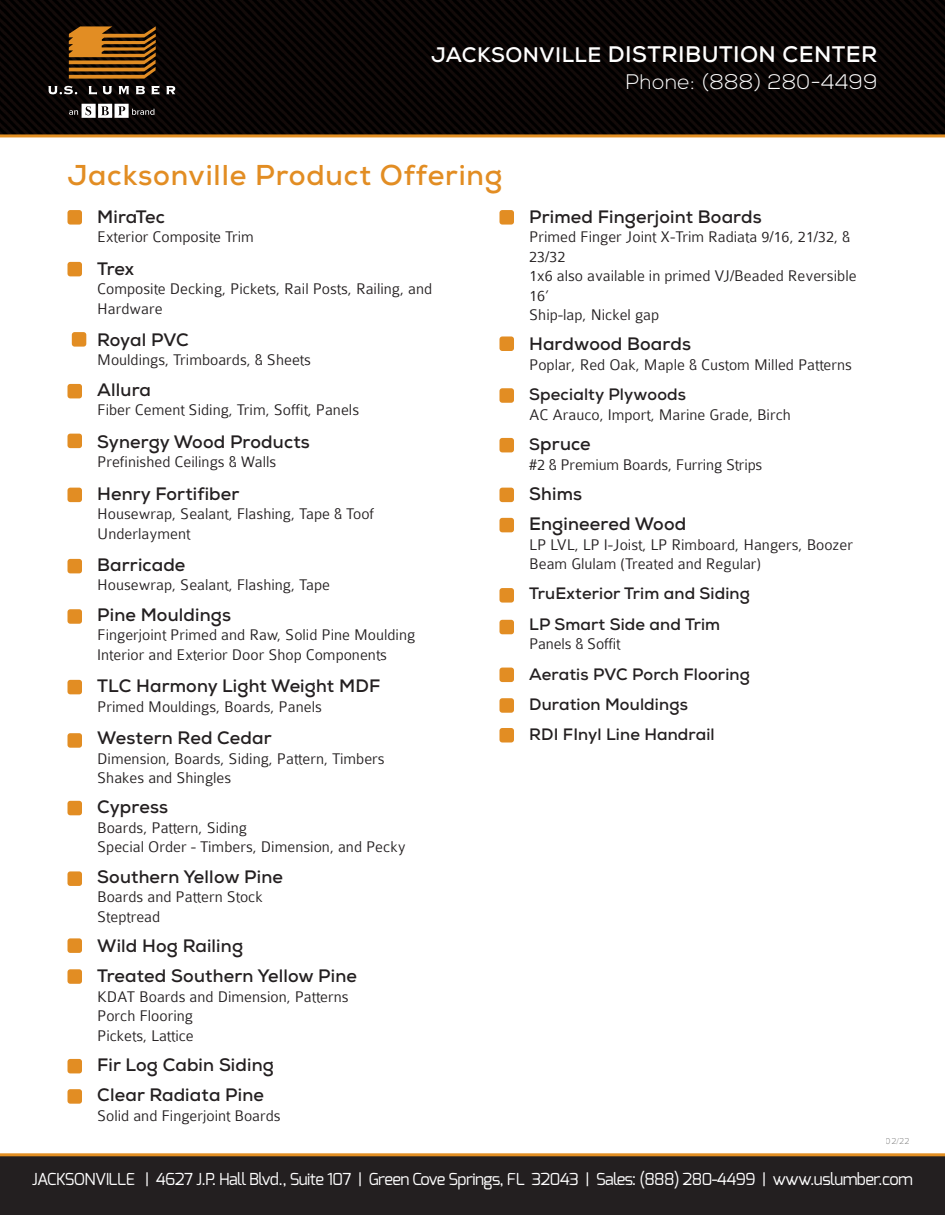
<style>
.page{position:relative;width:945px;height:1215px;background:#fff}
.page>*{position:absolute;margin:0;border:0;box-sizing:border-box;transform-origin:0 0}
.t1{font:700 28.65px "Nexa";letter-spacing:.03em;color:#e28d23}
.t2{font:700 22.5px "Nexa";letter-spacing:.02em;color:#fff}
.t3{font:300 21px "Nexa";letter-spacing:.02em;color:#fff}
.adress{font:700 18px "Nexa";letter-spacing:.01em;color:#231f20}
.adress-2{font:700 18px "Nexa";letter-spacing:-.01em;color:#231f20}
.adress-3{font:300 16.5px/19.5px "Colaborate";color:#231f20}
.t4{font:700 16.5px/19.5px "Nexa";letter-spacing:.01em;color:#231f20}
.t5{font:16.5px "Exo";letter-spacing:-.035em;color:#fff}
.t6{font:300 9px "Proxima Nova";color:#636363}
.s1{font-size:21px}
.s2{font-family:"Nexa";font-weight:700}
.s3{font-size:16.5px}
.s4{font-family:"Colaborate";font-weight:300}
</style>
<div class="page">
<div style="left:0;top:1155px;width:945px;height:60px;background:#231f20"></div>
<img style="left:0;top:0;width:945px;height:134px">
<svg style="left:69px;top:26px;width:87px;height:53px;background:#875315"></svg>
<svg style="left:89px;top:86px;width:8px;height:9px"></svg>
<svg style="left:103px;top:86px;width:9px;height:8px"></svg>
<svg style="left:119px;top:86px;width:10px;height:8px"></svg>
<svg style="left:136px;top:86px;width:9px;height:8px"></svg>
<svg style="left:151px;top:86px;width:8px;height:9px"></svg>
<svg style="left:166px;top:86px;width:9px;height:8px"></svg>
<svg style="left:48px;top:86px;width:29px;height:8px"></svg>
<svg style="left:69px;top:104px;width:85px;height:14px"></svg>
<hr style="left:0;top:134px;width:945px;height:3px;background:#e28f23">
<hr style="left:0;top:1153px;width:945px;height:3px;background:#e28f23">
<div style="left:67px;top:210px;width:15px;height:15px;background:#e28d23;border-radius:3px"></div>
<div style="left:499px;top:210px;width:15px;height:15px;background:#e28d23;border-radius:3px"></div>
<div style="left:499px;top:388px;width:15px;height:15px;background:#e28d23;border-radius:3px"></div>
<div style="left:499px;top:336px;width:15px;height:15px;background:#e28d23;border-radius:3px"></div>
<div style="left:67px;top:262px;width:15px;height:14px;background:#e28d23;border-radius:3px"></div>
<div style="left:72px;top:332px;width:14px;height:15px;background:#e28d23;border-radius:3px"></div>
<div style="left:67px;top:384px;width:15px;height:14px;background:#e28d23;border-radius:3px"></div>
<div style="left:67px;top:434px;width:15px;height:14px;background:#e28d23;border-radius:3px"></div>
<div style="left:67px;top:488px;width:15px;height:14px;background:#e28d23;border-radius:3px"></div>
<div style="left:67px;top:559px;width:15px;height:14px;background:#e28d23;border-radius:3px"></div>
<div style="left:67px;top:609px;width:15px;height:15px;background:#e28d23;border-radius:3px"></div>
<div style="left:67px;top:680px;width:15px;height:14px;background:#e28d23;border-radius:3px"></div>
<div style="left:67px;top:733px;width:15px;height:15px;background:#e28d23;border-radius:3px"></div>
<div style="left:67px;top:801px;width:15px;height:14px;background:#e28d23;border-radius:3px"></div>
<div style="left:67px;top:871px;width:15px;height:15px;background:#e28d23;border-radius:3px"></div>
<div style="left:499px;top:668px;width:15px;height:14px;background:#e28d23;border-radius:3px"></div>
<div style="left:499px;top:588px;width:15px;height:15px;background:#e28d23;border-radius:3px"></div>
<div style="left:499px;top:488px;width:15px;height:14px;background:#e28d23;border-radius:3px"></div>
<div style="left:499px;top:518px;width:15px;height:14px;background:#e28d23;border-radius:3px"></div>
<div style="left:499px;top:438px;width:15px;height:14px;background:#e28d23;border-radius:3px"></div>
<div style="left:499px;top:728px;width:15px;height:15px;background:#e28d23;border-radius:3px"></div>
<div style="left:499px;top:698px;width:15px;height:15px;background:#e28d23;border-radius:3px"></div>
<div style="left:499px;top:620px;width:15px;height:14px;background:#e28d23;border-radius:3px"></div>
<div style="left:67px;top:969px;width:15px;height:15px;background:#e28d23;border-radius:3px"></div>
<div style="left:67px;top:1059px;width:15px;height:14px;background:#e28d23;border-radius:3px"></div>
<div style="left:67px;top:1089px;width:15px;height:15px;background:#e28d23;border-radius:3px"></div>
<div style="left:67px;top:938px;width:15px;height:15px;background:#e28d23;border-radius:3px"></div>
<p class="t2" style="left:431px;top:40px;width:448px"><span class="s1">JACKSONVILLE</span> DISTRIBUTION CENTER</p>
<p class="t3" style="left:626px;top:70px;width:253px">Phone: (888) 280-4499</p>
<p class="t1" style="left:68px;top:156px;width:437px">Jacksonville Product Offering</p>
<p class="adress" style="left:97px;top:205px;width:69px">MiraTec</p>
<p class="adress-3" style="left:97px;top:227px;width:158px">Exterior Composite Trim</p>
<p class="adress" style="left:97px;top:257px;width:39px">Trex</p>
<p class="adress-3" style="left:97px;top:279px;width:337px">Composite Decking, Pickets, Rail Posts, Railing, and<br>Hardware</p>
<p class="adress-2" style="left:97px;top:328px;width:93px">Royal PVC</p>
<p class="adress-3" style="left:97px;top:351px;width:215px">Mouldings, Trimboards, &amp; Sheets</p>
<p class="adress" style="left:97px;top:378px;width:55px">Allura</p>
<p class="adress-3" style="left:97px;top:400px;width:264px">Fiber Cement Siding, Trim, Soffit, Panels</p>
<p class="adress" style="left:97px;top:430px;width:214px">Synergy Wood Products</p>
<p class="adress-3" style="left:97px;top:452px;width:181px">Prefinished Ceilings &amp; Walls</p>
<p class="adress" style="left:97px;top:482px;width:144px">Henry Fortifiber</p>
<p class="adress-3" style="left:97px;top:504px;width:278px">Housewrap, Sealant, Flashing, Tape &amp; Toof<br>Underlayment</p>
<p class="adress" style="left:97px;top:553px;width:90px">Barricade</p>
<p class="adress-3" style="left:97px;top:576px;width:234px">Housewrap, Sealant, Flashing, Tape</p>
<p class="adress" style="left:97px;top:603px;width:135px">Pine Mouldings</p>
<p class="adress-3" style="left:97px;top:625px;width:320px">Fingerjoint Primed and Raw, Solid Pine Moulding<br>Interior and Exterior Door Shop Components</p>
<p class="adress" style="left:97px;top:674px;width:285px">TLC Harmony Light Weight MDF</p>
<p class="adress-3" style="left:97px;top:697px;width:226px">Primed Mouldings, Boards, Panels</p>
<p class="adress" style="left:97px;top:726px;width:176px">Western Red Cedar</p>
<p class="adress-3" style="left:97px;top:749px;width:289px">Dimension, Boards, Siding, Pattern, Timbers<br>Shakes and Shingles</p>
<p class="adress" style="left:97px;top:796px;width:73px">Cypress</p>
<p class="adress-3" style="left:97px;top:818px;width:310px">Boards, Pattern, Siding<br>Special Order - Timbers, Dimension, and Pecky</p>
<p class="adress" style="left:97px;top:865px;width:187px">Southern Yellow Pine</p>
<p class="adress-3" style="left:97px;top:887px;width:167px">Boards and Pattern Stock<br>Steptread</p>
<p class="adress" style="left:97px;top:934px;width:147px">Wild Hog Railing</p>
<p class="adress" style="left:97px;top:964px;width:261px">Treated Southern Yellow Pine</p>
<p class="adress-3" style="left:97px;top:987px;width:253px">KDAT Boards and Dimension, Patterns<br>Porch Flooring<br>Pickets, Lattice</p>
<p class="adress" style="left:97px;top:1053px;width:178px">Fir Log Cabin Siding</p>
<p class="adress" style="left:97px;top:1084px;width:168px">Clear Radiata Pine</p>
<p class="adress-3" style="left:97px;top:1106px;width:185px">Solid and Fingerjoint Boards</p>
<p class="adress" style="left:529px;top:205px;width:234px">Primed Fingerjoint Boards</p>
<p class="adress-3" style="left:529px;top:227px;width:329px">Primed Finger Joint X-Trim Radiata 9/16, 21/32, &amp;<br>23/32<br>1x6 also available in primed VJ/Beaded Reversible<br>16’<br>Ship-lap, Nickel gap</p>
<p class="adress" style="left:529px;top:333px;width:163px">Hardwood Boards</p>
<p class="adress-3" style="left:529px;top:355px;width:324px">Poplar, Red Oak, Maple &amp; Custom Milled Patterns</p>
<p class="adress-3" style="left:529px;top:385px;width:263px"><span class="s2">Specialty Plywoods<br></span>AC Arauco, Import, Marine Grade, Birch</p>
<p class="adress" style="left:529px;top:432px;width:63px"><span class="s3">S</span>pruce</p>
<p class="adress-3" style="left:529px;top:455px;width:235px">#2 &amp; Premium Boards, Furring Strips</p>
<p class="adress" style="left:529px;top:482px;width:54px">Shims</p>
<p class="adress" style="left:529px;top:512px;width:159px">Engineered Wood</p>
<p class="adress-3" style="left:529px;top:535px;width:325px">LP LVL, LP I-Joist, LP Rimboard, Hangers, Boozer<br>Beam Glulam (Treated and Regular)</p>
<p class="t4" style="left:529px;top:584px;width:222px">TruExterior Trim and Siding</p>
<p class="t4" style="left:529px;top:614px;width:193px">LP Smart Side and Trim<br><span class="s4">Panels &amp; Soffit</span></p>
<p class="t4" style="left:529px;top:664px;width:222px">Aeratis PVC Porch Flooring</p>
<p class="t4" style="left:529px;top:694px;width:160px">Duration Mouldings</p>
<p class="t4" style="left:529px;top:725px;width:187px">RDI FInyl Line Handrail</p>
<p class="t6" style="left:886px;top:1135px;width:25px">02/22</p>
<p class="t5" style="left:32px;top:1168px;width:883px">JACKSONVILLE | 4627 J.P. Hall Blvd., Suite 107 | Green Cove Springs, FL 32043 | Sales: (888) 280-4499 | www.uslumber.com</p>
</div>
